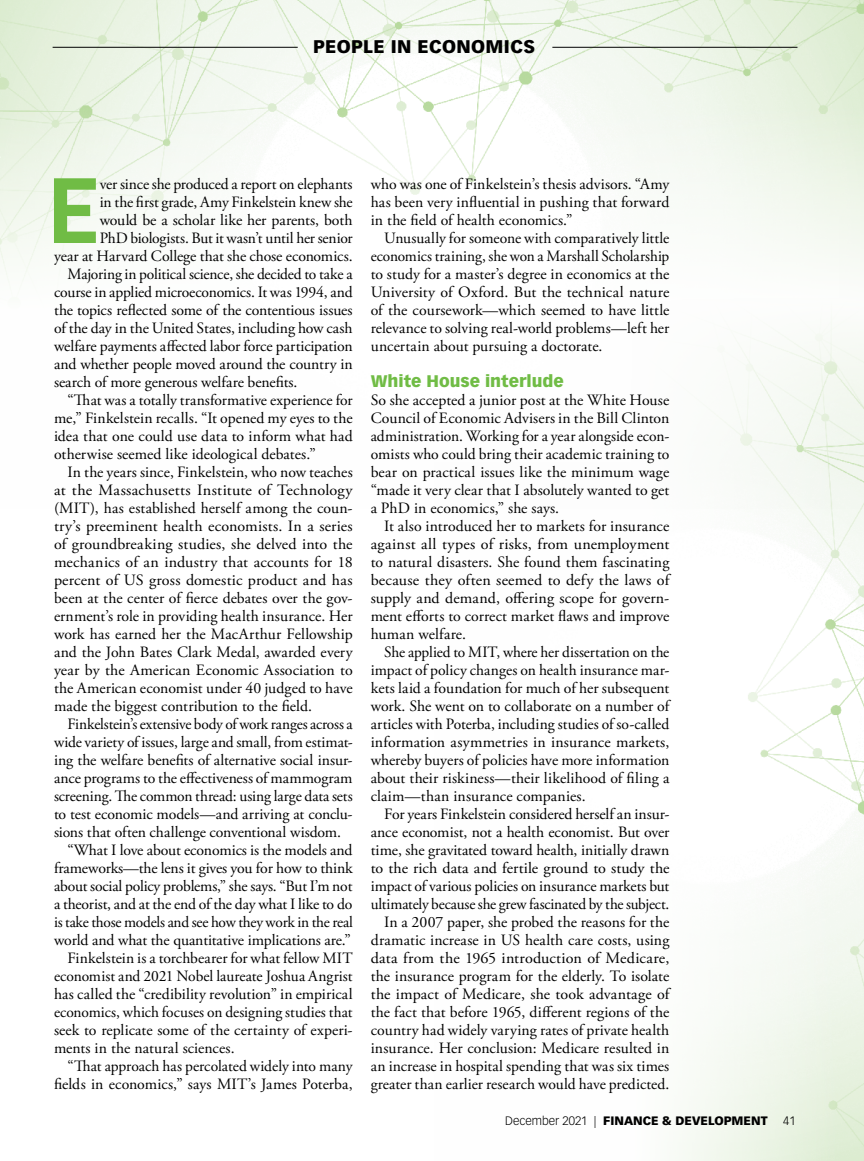
<style>
.page{position:relative;width:864px;height:1161px;background:#fff}
.page>*{position:absolute;margin:0;border:0;box-sizing:border-box;transform-origin:0 0}
.t1{font:700 95.1px "Titillium";color:#70bc45}
.t2{font:900 18px "Vectora LT Std";letter-spacing:.02em;color:#000}
.t3{font:900 16.5px "Vectora LT Std";color:#70bc45}
.t4{font:15.75px/18px "Adobe Garamond Pro";color:#000;text-align:justify}
.t5{font:15.75px "Adobe Garamond Pro";letter-spacing:.02em;color:#000}
.t6{font:900 12px "Vectora LT Std";color:#000}
.t7{font:300 12px "Vectora LT Std";color:#000}
.s1{font-weight:300}
</style>
<div class="page">
<img style="left:678px;top:508px;width:186px;height:653px">
<img style="left:1px;top:0;width:863px;height:508px">
<img style="left:0;top:0;width:1px;height:1161px">
<hr style="left:53px;top:47px;width:245px;height:1px;background:#000">
<hr style="left:552px;top:47px;width:245px;height:1px;background:#000">
<svg style="left:0;top:116px;width:1px;height:363px"></svg>
<svg style="left:0;top:825px;width:1px;height:150px"></svg>
<p class="t2" style="left:313px;top:36px;width:223px">PEOPLE IN ECONOMICS</p>
<h1 class="t1" style="left:47px;top:137px;width:54px">E</h1>
<p class="t4" style="left:100px;top:176px;width:255px">ver since she produced a report on elephants</p>
<p class="t4" style="left:100px;top:194px;width:255px">in the first grade, Amy Finkelstein knew she</p>
<p class="t4" style="left:100px;top:212px;width:254px">would be a scholar like her parents, both</p>
<p class="t4" style="left:100px;top:230px;width:254px">PhD biologists. But it wasn’t until her senior</p>
<p class="t4" style="left:54px;top:248px;width:300px">year at Harvard College that she chose economics.</p>
<p class="t4" style="left:68px;top:266px;width:287px">Majoring in political science, she decided to take a</p>
<p class="t4" style="left:54px;top:284px;width:300px">course in applied microeconomics. It was 1994, and</p>
<p class="t4" style="left:54px;top:302px;width:300px">the topics reflected some of the contentious issues</p>
<p class="t4" style="left:54px;top:320px;width:300px">of the day in the United States, including how cash</p>
<p class="t4" style="left:54px;top:338px;width:300px">welfare payments affected labor force participation</p>
<p class="t4" style="left:54px;top:356px;width:300px">and whether people moved around the country in</p>
<p class="t4" style="left:54px;top:374px;width:245px">search of more generous welfare benefits.</p>
<p class="t4" style="left:68px;top:392px;width:287px">“That was a totally transformative experience for</p>
<p class="t4" style="left:54px;top:410px;width:300px">me,” Finkelstein recalls. “It opened my eyes to the</p>
<p class="t4" style="left:54px;top:428px;width:300px">idea that one could use data to inform what had</p>
<p class="t4" style="left:54px;top:446px;width:263px">otherwise seemed like ideological debates.”</p>
<p class="t4" style="left:68px;top:464px;width:287px">In the years since, Finkelstein, who now teaches</p>
<p class="t5" style="left:54px;top:481px;width:300px">at the Massachusetts Institute of Technology</p>
<p class="t4" style="left:54px;top:500px;width:300px">(MIT), has established herself among the coun-</p>
<p class="t4" style="left:54px;top:518px;width:300px">try’s preeminent health economists. In a series</p>
<p class="t4" style="left:54px;top:536px;width:300px">of groundbreaking studies, she delved into the</p>
<p class="t4" style="left:54px;top:554px;width:300px">mechanics of an industry that accounts for 18</p>
<p class="t4" style="left:54px;top:572px;width:300px">percent of US gross domestic product and has</p>
<p class="t4" style="left:54px;top:590px;width:300px">been at the center of fierce debates over the gov-</p>
<p class="t4" style="left:54px;top:608px;width:300px">ernment’s role in providing health insurance. Her</p>
<p class="t4" style="left:54px;top:626px;width:300px">work has earned her the MacArthur Fellowship</p>
<p class="t4" style="left:54px;top:644px;width:300px">and the John Bates Clark Medal, awarded every</p>
<p class="t4" style="left:54px;top:662px;width:300px">year by the American Economic Association to</p>
<p class="t4" style="left:54px;top:680px;width:300px">the American economist under 40 judged to have</p>
<p class="t4" style="left:54px;top:698px;width:260px">made the biggest contribution to the field.</p>
<p class="t4" style="left:68px;top:716px;width:287px">Finkelstein’s extensive body of work ranges across a</p>
<p class="t4" style="left:54px;top:734px;width:300px">wide variety of issues, large and small, from estimat-</p>
<p class="t4" style="left:54px;top:752px;width:300px">ing the welfare benefits of alternative social insur-</p>
<p class="t4" style="left:54px;top:770px;width:300px">ance programs to the effectiveness of mammogram</p>
<p class="t4" style="left:54px;top:788px;width:300px">screening. The common thread: using large data sets</p>
<p class="t4" style="left:54px;top:806px;width:300px">to test economic models—and arriving at conclu-</p>
<p class="t4" style="left:54px;top:824px;width:289px">sions that often challenge conventional wisdom.</p>
<p class="t4" style="left:67px;top:842px;width:287px">“What I love about economics is the models and</p>
<p class="t4" style="left:54px;top:860px;width:300px">frameworks—the lens it gives you for how to think</p>
<p class="t4" style="left:54px;top:878px;width:300px">about social policy problems,” she says. “But I’m not</p>
<p class="t4" style="left:54px;top:896px;width:300px">a theorist, and at the end of the day what I like to do</p>
<p class="t4" style="left:54px;top:914px;width:300px">is take those models and see how they work in the real</p>
<p class="t4" style="left:54px;top:932px;width:299px">world and what the quantitative implications are.”</p>
<p class="t4" style="left:68px;top:950px;width:287px">Finkelstein is a torchbearer for what fellow MIT</p>
<p class="t4" style="left:54px;top:968px;width:300px">economist and 2021 Nobel laureate Joshua Angrist</p>
<p class="t4" style="left:54px;top:986px;width:300px">has called the “credibility revolution” in empirical</p>
<p class="t4" style="left:54px;top:1004px;width:300px">economics, which focuses on designing studies that</p>
<p class="t4" style="left:54px;top:1022px;width:300px">seek to replicate some of the certainty of experi-</p>
<p class="t4" style="left:54px;top:1040px;width:182px">ments in the natural sciences.</p>
<p class="t4" style="left:68px;top:1058px;width:287px">“That approach has percolated widely into many</p>
<p class="t4" style="left:54px;top:1076px;width:300px">fields in economics,” says MIT’s James Poterba,</p>
<p class="t4" style="left:371px;top:176px;width:300px">who was one of Finkelstein’s thesis advisors. “Amy has been very influential in pushing that forward in the field of health economics.”</p>
<p class="t4" style="left:371px;top:230px;width:300px;text-indent:14px">Unusually for someone with comparatively little economics training, she won a Marshall Scholarship to study for a master’s degree in economics at the University of Oxford. But the technical nature of the coursework—which seemed to have little relevance to solving real-world problems—left her uncertain about pursuing a doctorate.</p>
<p class="t3" style="left:371px;top:371px;width:195px">White House interlude</p>
<p class="t4" style="left:371px;top:392px;width:300px">So she accepted a junior post at the White House Council of Economic Advisers in the Bill Clinton administration. Working for a year alongside econ&shy;omists who could bring their academic training to bear on practical issues like the minimum wage “made it very clear that I absolutely wanted to get a PhD in economics,” she says.</p>
<p class="t4" style="left:371px;top:518px;width:300px;text-indent:13px">It also introduced her to markets for insurance against all types of risks, from unemployment to natural disasters. She found them fascinating because they often seemed to defy the laws of supply and demand, offering scope for govern&shy;ment efforts to correct market flaws and improve human welfare.</p>
<p class="t4" style="left:371px;top:644px;width:300px;text-indent:14px">She applied to MIT, where her dissertation on the impact of policy changes on health insurance mar&shy;kets laid a foundation for much of her subsequent work. She went on to collaborate on a number of articles with Poterba, including studies of so-called information asymmetries in insurance markets, whereby buyers of policies have more information about their riskiness—their likelihood of filing a claim—than insurance companies.</p>
<p class="t4" style="left:371px;top:806px;width:300px;text-align:right">For years Finkelstein considered herself an insur&shy;ance economist, not a health economist. But over time, she gravitated toward health, initially drawn to the rich data and fertile ground to study the impact of various policies on insurance markets but ultimately because she grew fascinated by the subject.<br>In a 2007 paper, she probed the reasons for the dramatic increase in US health care costs, using data from the 1965 introduction of Medicare, the insurance program for the elderly. To isolate the impact of Medicare, she took advantage of the fact that before 1965, different regions of the country had widely varying rates of private health insurance. Her conclusion: Medicare resulted in an increase in hospital spending that was six times greater than earlier research would have predicted.</p>
<p class="t6" style="left:505px;top:1113px;width:264px"><span class="s1">December 2021 |</span> FINANCE &amp; DEVELOPMENT</p>
<p class="t7" style="left:783px;top:1114px;width:14px">41</p>
</div>
